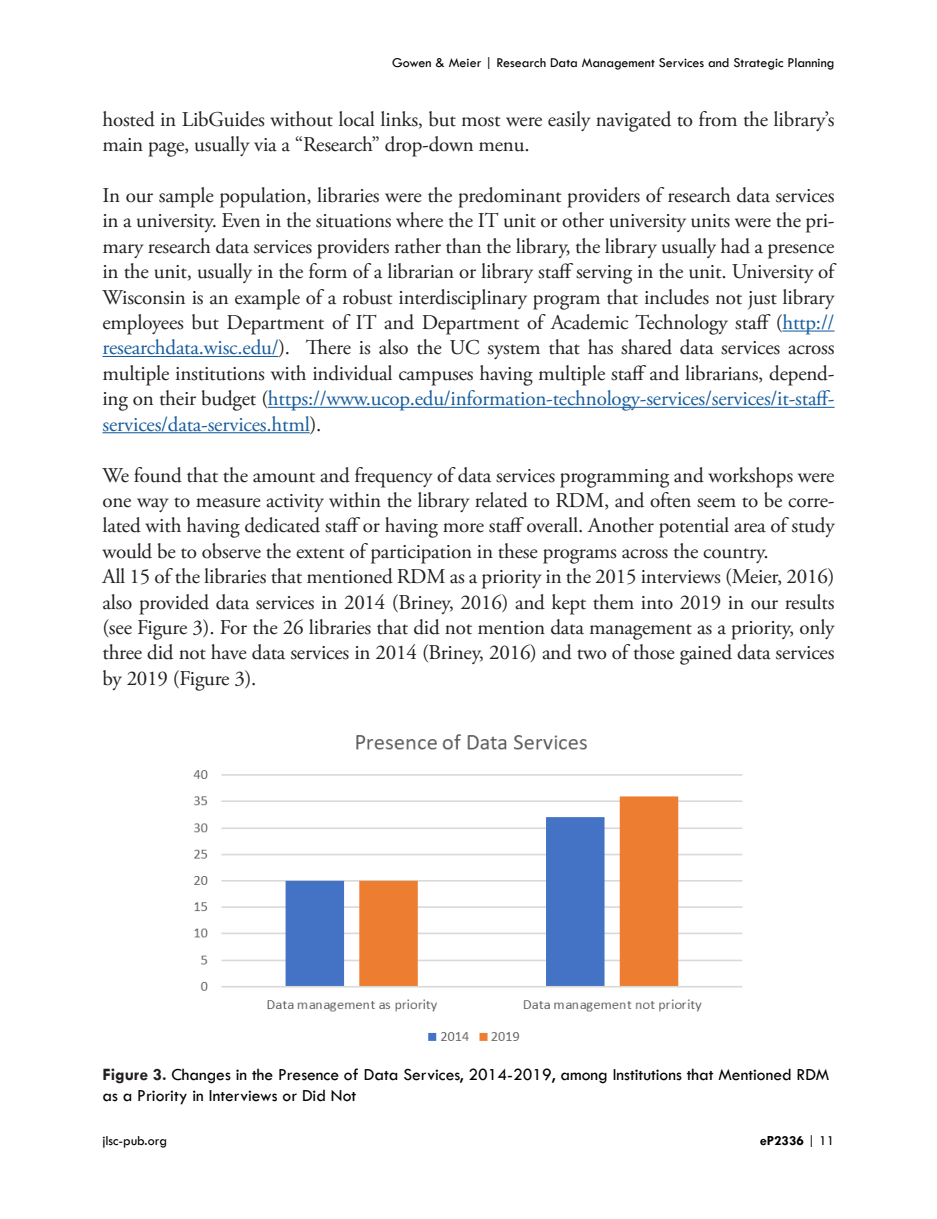
<style>
.page{position:relative;width:937px;height:1219px;background:#fff}
.page>*{position:absolute;margin:0;border:0;box-sizing:border-box;transform-origin:0 0}
.t1{font:21px/25.4px "Adobe Garamond Pro";letter-spacing:-.01em;color:#231f20;text-align:justify}
.Figure_Caption{font:17.5px/21px "Tw Cen";color:#000}
.t2{font:14px "Tw Cen";color:#000}
.t3{font:700 14px "Tw Cen";color:#000}
.s1{color:#175d9e}
.s2{font-weight:700;color:#231f20}
.s3{font-weight:400}
</style>
<div class="page">
<hr style="left:782px;top:330px;width:52px;height:1px;background:#175d9e">
<hr style="left:102px;top:356px;width:176px;height:1px;background:#175d9e">
<hr style="left:268px;top:407px;width:566px;height:1px;background:#175d9e">
<hr style="left:102px;top:432px;width:207px;height:1px;background:#175d9e">
<img style="left:193px;top:734px;width:550px;height:307px">
<p class="t2" style="left:392px;top:55px;width:443px">Gowen &amp; Meier | Research Data Management Services and Strategic Planning</p>
<p class="t1" style="left:102px;top:107px;width:733px">hosted in LibGuides without local links, but most were easily navigated to from the library’s main page, usually via a “Research” drop-down menu.</p>
<p class="t1" style="left:102px;top:183px;width:733px">In our sample population, libraries were the predominant providers of research data services in a university. Even in the situations where the IT unit or other university units were the pri&shy;mary research data services providers rather than the library, the library usually had a presence in the unit, usually in the form of a librarian or library staff serving in the unit. University of Wisconsin is an example of a robust interdisciplinary program that includes not just library employees but Department of IT and Department of Academic Technology staff (<span class="s1">http:// researchdata.wisc.edu/</span>). There is also the UC system that has shared data services across multiple institutions with individual campuses having multiple staff and librarians, depend&shy;ing on their budget (<span class="s1">https://www.ucop.edu/information-technology-services/services/it-staff&shy;services/data-services.html</span>).</p>
<p class="t1" style="left:102px;top:463px;width:733px">We found that the amount and frequency of data services programming and workshops were one way to measure activity within the library related to RDM, and often seem to be corre&shy;lated with having dedicated staff or having more staff overall. Another potential area of study would be to observe the extent of participation in these programs across the country.</p>
<p class="t1" style="left:102px;top:564px;width:733px">All 15 of the libraries that mentioned RDM as a priority in the 2015 interviews (Meier, 2016) also provided data services in 2014 (Briney, 2016) and kept them into 2019 in our results (see Figure 3). For the 26 libraries that did not mention data management as a priority, only three did not have data services in 2014 (Briney, 2016) and two of those gained data services by 2019 (Figure 3).</p>
<p class="Figure_Caption" style="left:102px;top:1064px;width:728px"><span class="s2">Figure 3.</span> Changes in the Presence of Data Services, 2014-2019, among Institutions that Mentioned RDM as a Priority in Interviews or Did Not</p>
<p class="t2" style="left:102px;top:1131px;width:66px">jlsc-pub.org</p>
<p class="t3" style="left:759px;top:1131px;width:76px">eP2336 <span class="s3">| 11</span></p>
</div>
